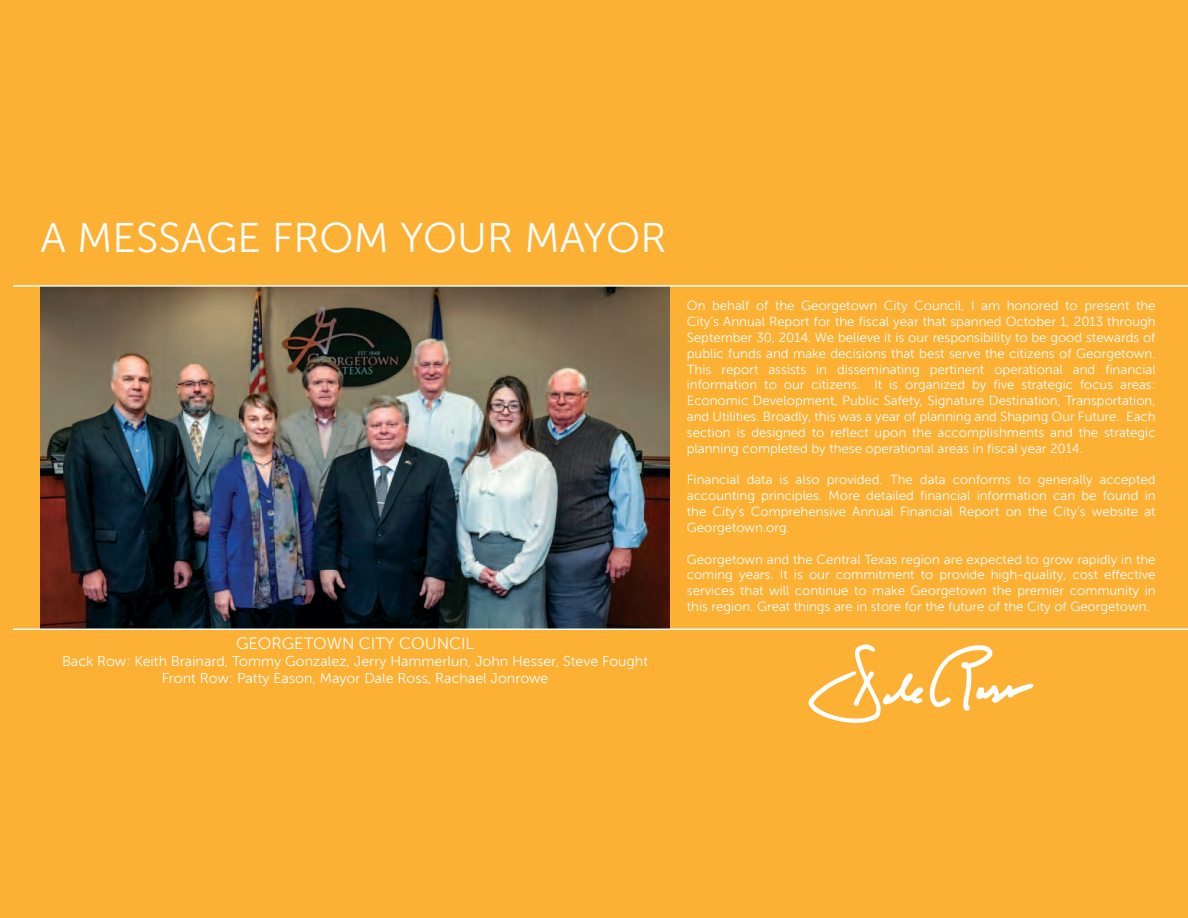
<style>
.page{position:relative;width:1188px;height:918px;background:#fcb034}
.page>*{position:absolute;margin:0;border:0;box-sizing:border-box;transform-origin:0 0}
.t1{font:41.4px "Museo Sans For Dell";color:#fff}
.t2{font:16.5px "Museo Sans For Dell";color:#fff}
.t3{font:14.25px/17.1px "Museo Sans For Dell";color:#fff;text-align:center}
.t4{font:13.2px/15.9px "Museo Sans For Dell";color:#fff;text-align:justify}
</style>
<div class="page">
<img style="left:41px;top:287px;width:629px;height:342px">
<hr style="left:13px;top:285px;width:1175px;height:2px;background:#fff">
<hr style="left:13px;top:629px;width:1175px;height:1px;background:#fff">
<svg style="left:808px;top:644px;width:226px;height:79px"></svg>
<h1 class="t1" style="left:41px;top:216px;width:627px">A MESSAGE FROM YOUR MAYOR</h1>
<p class="t2" style="left:236px;top:635px;width:82px">Georg etow</p>
<p class="t2" style="left:342px;top:635px;width:70px">n City Cou</p>
<p class="t2" style="left:437px;top:635px;width:39px">ncil</p>
<p class="t3" style="left:62px;top:653px;width:588px">Back Row: Keith Brainard, Tommy Gonzalez, Jerry Hammerlun, John Hesser, Steve Fought<br>Front Row: Patty Eason, Mayor Dale Ross, Rachael Jonrowe</p>
<p class="t4" style="left:687px;top:298px;width:470px">On behalf of the Georgetown City Council, I am honored to present the City’s Annual Report for the fiscal year that spanned October 1, 2013 through September 30, 2014. We believe it is our responsibility to be good stewards of public funds and make decisions that best serve the citizens of Georgetown.<br>This report assists in disseminating pertinent operational and financial information to our citizens. It is organized by five strategic focus areas:<br>Economic Development, Public Safety, Signature Destination, Transportation, and Utilities. Broadly, this was a year of planning and Shaping Our Future. Each section is designed to reflect upon the accomplishments and the strategic planning completed by these operational areas in fiscal year 2014.</p>
<p class="t4" style="left:687px;top:472px;width:470px">Financial data is also provided. The data conforms to generally accepted accounting principles. More detailed financial information can be found in the City’s Comprehensive Annual Financial Report on the City’s website at Georgetown.org.</p>
<p class="t4" style="left:687px;top:551px;width:470px">Georgetown and the Central Texas region are expected to grow rapidly in the coming years. It is our commitment to provide high-quality, cost effective services that will continue to make Georgetown the premier community in this region. Great things are in store for the future of the City of Georgetown.</p>
</div>
